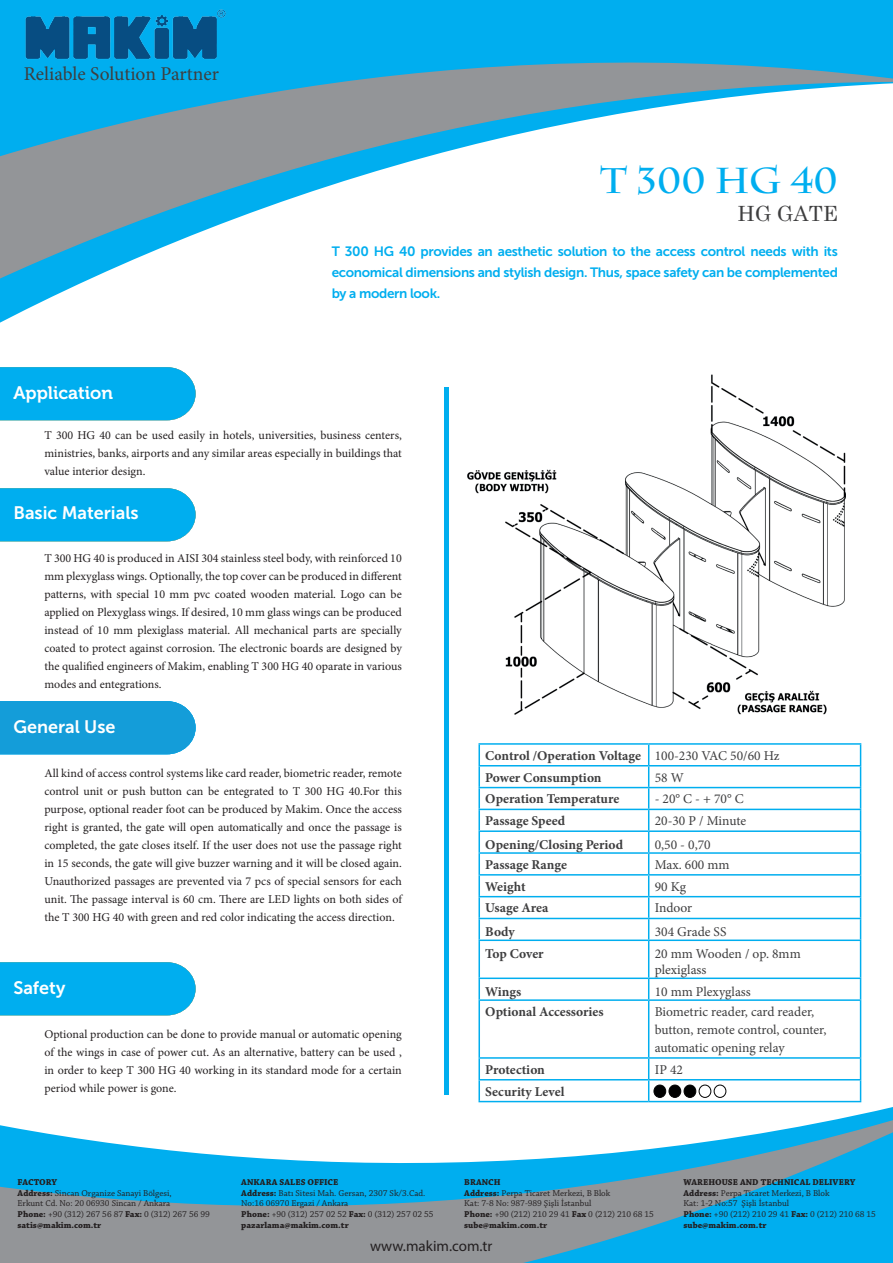
<style>
.page{position:relative;width:893px;height:1263px;background:#fff}
.page>*{position:absolute;margin:0;border:0;box-sizing:border-box;transform-origin:0 0}
.t1{font:700 36px "Charlemagne Std";color:#00aeef}
.t2{font:21px "Century Schoolbook";color:#3e3e3f}
.t3{font:19.5px "Minion Pro";color:#3e3e3f}
.t4{font:18px "Museo Sans 700";color:#fff}
.t5{font:18px "Museo 700";color:#fff}
.t6{font:15px "Myriad Pro";color:#231f20}
.t7{font:700 13.5px/21.8px "Minion Pro";color:#3e3e3f}
.t8{font:13.5px/18px "Minion Pro";color:#3e3e3f}
.t9{font:13.5px/21px "Museo Sans 700";letter-spacing:-.025em;color:#00aeef;text-align:justify}
.t10{font:12px/18px "Minion Pro";color:#231f20;text-align:justify}
.t11{font:9px/10.8px "Chaparral Pro";color:#231f20}
.s1{font-weight:400}
.s2{font-weight:700}
</style>
<div class="page">
<svg style="left:648px;top:745px;width:1px;height:194px"></svg>
<hr style="left:648px;top:941px;width:1px;height:36px;background:#00aeef">
<svg style="left:648px;top:979px;width:1px;height:20px"></svg>
<hr style="left:648px;top:1001px;width:1px;height:56px;background:#00aeef">
<svg style="left:648px;top:1059px;width:1px;height:16px"></svg>
<hr style="left:478px;top:766px;width:2px;height:21px;background:#00aeef">
<hr style="left:478px;top:810px;width:2px;height:20px;background:#00aeef">
<hr style="left:478px;top:854px;width:2px;height:20px;background:#00aeef">
<hr style="left:478px;top:875px;width:2px;height:21px;background:#00aeef">
<hr style="left:478px;top:897px;width:2px;height:21px;background:#00aeef">
<hr style="left:478px;top:919px;width:2px;height:20px;background:#00aeef">
<hr style="left:478px;top:979px;width:2px;height:20px;background:#00aeef">
<svg style="left:860px;top:979px;width:1px;height:20px"></svg>
<hr style="left:478px;top:743px;width:171px;height:2px;background:#00aeef">
<hr style="left:478px;top:745px;width:2px;height:20px;background:#00aeef">
<hr style="left:649px;top:743px;width:212px;height:2px;background:#00aeef">
<hr style="left:478px;top:765px;width:171px;height:1px;background:#00aeef">
<hr style="left:649px;top:765px;width:212px;height:1px;background:#00aeef">
<hr style="left:478px;top:918px;width:171px;height:1px;background:#00aeef">
<hr style="left:649px;top:918px;width:212px;height:1px;background:#00aeef">
<hr style="left:478px;top:1057px;width:171px;height:2px;background:#00aeef">
<hr style="left:649px;top:1057px;width:212px;height:2px;background:#00aeef">
<hr style="left:478px;top:939px;width:171px;height:2px;background:#00aeef">
<hr style="left:478px;top:941px;width:2px;height:36px;background:#00aeef">
<hr style="left:649px;top:939px;width:212px;height:2px;background:#00aeef">
<hr style="left:860px;top:941px;width:1px;height:36px;background:#00aeef">
<hr style="left:478px;top:977px;width:171px;height:2px;background:#00aeef">
<hr style="left:649px;top:977px;width:212px;height:2px;background:#00aeef">
<hr style="left:478px;top:787px;width:171px;height:1px;background:#00aeef">
<hr style="left:478px;top:788px;width:2px;height:21px;background:#00aeef">
<hr style="left:649px;top:787px;width:212px;height:1px;background:#00aeef">
<hr style="left:478px;top:809px;width:171px;height:1px;background:#00aeef">
<hr style="left:649px;top:809px;width:212px;height:1px;background:#00aeef">
<hr style="left:478px;top:999px;width:171px;height:2px;background:#00aeef">
<hr style="left:478px;top:874px;width:171px;height:1px;background:#00aeef">
<hr style="left:649px;top:874px;width:212px;height:1px;background:#00aeef">
<hr style="left:478px;top:830px;width:171px;height:2px;background:#00aeef">
<hr style="left:478px;top:832px;width:2px;height:20px;background:#00aeef">
<hr style="left:649px;top:830px;width:212px;height:2px;background:#00aeef">
<svg style="left:860px;top:745px;width:1px;height:194px"></svg>
<hr style="left:478px;top:852px;width:171px;height:2px;background:#00aeef">
<hr style="left:649px;top:852px;width:212px;height:2px;background:#00aeef">
<hr style="left:478px;top:896px;width:171px;height:1px;background:#00aeef">
<hr style="left:649px;top:896px;width:212px;height:1px;background:#00aeef">
<hr style="left:478px;top:1001px;width:2px;height:56px;background:#00aeef">
<hr style="left:649px;top:999px;width:212px;height:2px;background:#00aeef">
<hr style="left:860px;top:1001px;width:1px;height:56px;background:#00aeef">
<hr style="left:478px;top:1059px;width:2px;height:20px;background:#00aeef">
<svg style="left:860px;top:1059px;width:1px;height:16px"></svg>
<svg style="left:448px;top:1075px;width:414px;height:12px"></svg>
<svg style="left:0;top:186px;width:329px;height:124px"></svg>
<svg style="left:0;top:0;width:893px;height:186px"></svg>
<div style="left:0;top:367px;width:196px;height:53px;background:#00aeef"></div>
<hr style="left:444px;top:387px;width:4px;height:707px;background:#00aeef">
<svg style="left:0;top:1088px;width:893px;height:175px"></svg>
<img style="left:23px;top:7px;width:204px;height:55px">
<div style="left:0;top:488px;width:196px;height:53px;background:#00aeef"></div>
<div style="left:0;top:701px;width:196px;height:53px;background:#149dd9"></div>
<div style="left:0;top:962px;width:196px;height:53px;background:#00aeef"></div>
<img style="left:467px;top:375px;width:378px;height:340px">
<h3 class="t3" style="left:24px;top:61px;width:197px">Reliable Solution Partner</h3>
<h1 class="t1" style="left:600px;top:159px;width:239px">T 300 hg 40</h1>
<h2 class="t2" style="left:737px;top:196px;width:102px">HG GATE</h2>
<p class="t9" style="left:332px;top:240px;width:508px">T 300 HG 40 provides an aesthetic solution to the access control needs with its economical dimensions and stylish design. Thus, space safety can be complemented by a modern look.</p>
<h3 class="t5" style="left:13px;top:383px;width:101px">Application</h3>
<p class="t10" style="left:44px;top:426px;width:359px">T 300 HG 40 can be used easily in hotels, universities, business centers, ministries, banks, airports and any similar areas especially in buildings that value interior design.</p>
<h3 class="t4" style="left:13px;top:502px;width:127px">Basic Materials</h3>
<p class="t10" style="left:44px;top:549px;width:359px">T 300 HG 40 is produced in AISI 304 stainless steel body, with reinforced 10 mm plexyglass wings. Optionally, the top cover can be produced in different patterns, with special 10 mm pvc coated wooden material. Logo can be applied on Plexyglass wings. If desired, 10 mm glass wings can be produced instead of 10 mm plexiglass material. All mechanical parts are specially coated to protect against corrosion. The electronic boards are designed by the qualified engineers of Makim, enabling T 300 HG 40 oparate in various modes and entegrations.</p>
<h3 class="t4" style="left:13px;top:717px;width:104px">General Use</h3>
<p class="t10" style="left:44px;top:764px;width:359px">All kind of access control systems like card reader, biometric reader, remote control unit or push button can be entegrated to T 300 HG 40.For this purpose, optional reader foot can be produced by Makim. Once the access right is granted, the gate will open automatically and once the passage is completed, the gate closes itself. If the user does not use the passage right in 15 seconds, the gate will give buzzer warning and it will be closed again.<br>Unauthorized passages are prevented via 7 pcs of special sensors for each unit. The passage interval is 60 cm. There are LED lights on both sides of the T 300 HG 40 with green and red color indicating the access direction.</p>
<h3 class="t4" style="left:13px;top:977px;width:53px">Safety</h3>
<p class="t10" style="left:44px;top:1025px;width:359px">Optional production can be done to provide manual or automatic opening of the wings in case of power cut. As an alternative, battery can be used , in order to keep T 300 HG 40 working in its standard mode for a certain period while power is gone.</p>
<p class="t7" style="left:485px;top:744px;width:296px">Control /Operation Voltage <span class="s1">100-230 VAC 50/60 Hz<br></span>Power Consumption</p>
<p class="t8" style="left:655px;top:768px;width:31px">58 W</p>
<p class="t7" style="left:485px;top:788px;width:136px">Operation Temperature</p>
<p class="t8" style="left:655px;top:790px;width:90px">- 20° C - + 70° C</p>
<p class="t7" style="left:485px;top:810px;width:81px">Passage Speed</p>
<p class="t8" style="left:655px;top:812px;width:93px">20-30 P / Minute</p>
<p class="t7" style="left:485px;top:833px;width:139px">Opening/Closing Period</p>
<p class="t8" style="left:655px;top:835px;width:57px">0,50 - 0,70</p>
<p class="t7" style="left:485px;top:853px;width:83px">Passage Range</p>
<p class="t8" style="left:655px;top:855px;width:76px">Max. 600 mm</p>
<p class="t7" style="left:485px;top:875px;width:42px">Weight</p>
<p class="t8" style="left:655px;top:877px;width:33px">90 Kg</p>
<p class="t7" style="left:485px;top:897px;width:65px">Usage Area</p>
<p class="t8" style="left:655px;top:899px;width:39px">Indoor</p>
<p class="t7" style="left:485px;top:920px;width:31px">Body</p>
<p class="t8" style="left:655px;top:922px;width:73px">304 Grade SS</p>
<p class="t7" style="left:485px;top:942px;width:60px">Top Cover</p>
<p class="t8" style="left:655px;top:945px;width:148px;line-height:16.2px">20 mm Wooden / op. 8mm plexiglass</p>
<p class="t7" style="left:485px;top:980px;width:38px">Wings</p>
<p class="t8" style="left:655px;top:982px;width:98px">10 mm Plexyglass</p>
<p class="t7" style="left:485px;top:1000px;width:120px">Optional Accessories</p>
<p class="t8" style="left:655px;top:1003px;width:173px">Biometric reader, card reader, button, remote control, counter, automatic opening relay</p>
<p class="t7" style="left:485px;top:1058px;width:61px">Protection</p>
<p class="t8" style="left:655px;top:1060px;width:30px">IP 42</p>
<p class="t7" style="left:485px;top:1080px;width:81px">Security Level</p>
<p class="t11" style="left:18px;top:1177px;width:194px"><span class="s2">FACTORY<br>Address:</span> Sincan Organize Sanayi Bölgesi,<br>Erkunt Cd. No: 20 06930 Sincan / Ankara<br><span class="s2">Phone:</span> +90 (312) 267 56 87 <span class="s2">Fax:</span> 0 (312) 267 56 99 <span class="s2">satis@makim.com.tr</span></p>
<p class="t11" style="left:464px;top:1177px;width:191px"><span class="s2">BRANCH<br>Address:</span> Perpa Ticaret Merkezi, B Blok<br>Kat: 7-8 No: 987-989 Şişli İstanbul<br><span class="s2">Phone:</span> +90 (212) 210 29 41 <span class="s2">Fax</span> 0 (212) 210 68 15 <span class="s2">sube@makim.com.tr</span></p>
<p class="t11" style="left:241px;top:1177px;width:194px"><span class="s2">ANKARA SALES OFFICE<br>Address:</span> Batı Sitesi Mah. Gersan, 2307 Sk/3.Cad.<br>No:16 06970 Ergazi / Ankara<br><span class="s2">Phone:</span> +90 (312) 257 02 52 <span class="s2">Fax:</span> 0 (312) 257 02 55 <span class="s2">pazarlama@makim.com.tr</span></p>
<p class="t11" style="left:683px;top:1177px;width:194px"><span class="s2">WAREHOUSE AND TECHNICAL DELIVERY Address:</span> Perpa Ticaret Merkezi, B Blok<br>Kat: 1-2 No:57 Şişli İstanbul<br><span class="s2">Phone:</span> +90 (212) 210 29 41 <span class="s2">Fax:</span> 0 (212) 210 68 15 <span class="s2">sube@makim.com.tr</span></p>
<p class="t6" style="left:370px;top:1237px;width:124px">www.makim.com.tr</p>
</div>
